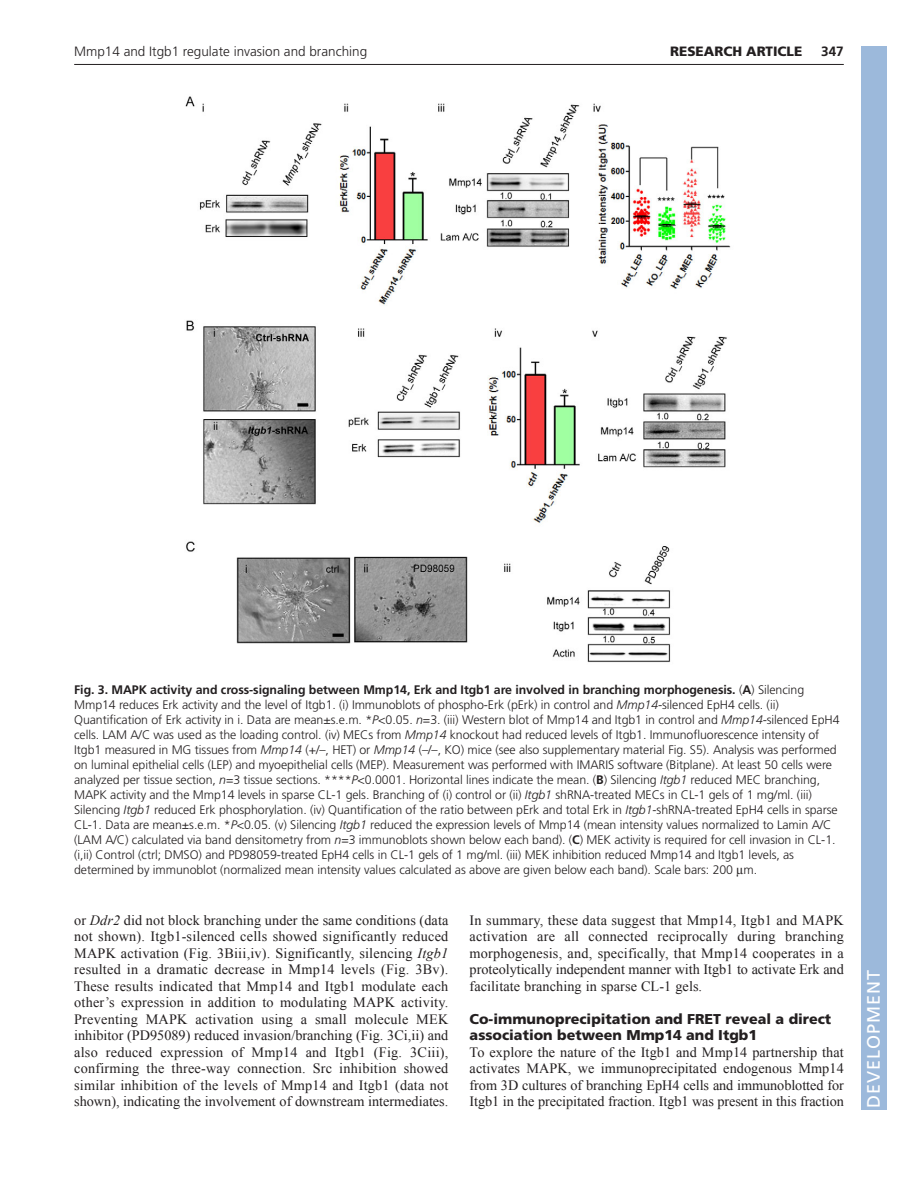
<style>
.page{position:relative;width:918px;height:1188px;background:#fff}
.page>*{position:absolute;margin:0;border:0;box-sizing:border-box;transform-origin:0 0}
.t1{font:18px "Frutiger LT Std";letter-spacing:.055em;color:#fff}
.t2{font:14.25px/16.5px "Times New Roman";color:#231f20;text-align:justify}
.t3{font:900 14.25px/16.5px "Frutiger LT Std";color:#231f20}
.t4{font:300 13.5px "Frutiger";color:#231f20}
.t5{font:900 13.5px "Frutiger LT Std";color:#231f20}
.t6{font:700 13.5px "Frutiger LT Std";color:#231f20}
.t7{font:300 12.3px/15px "Frutiger";letter-spacing:-.005em;color:#231f20}
.s1{font-weight:700}
.s2{font-style:italic}
</style>
<div class="page">
<hr style="left:74px;top:64px;width:770px;height:1px;background:#231f20">
<img style="left:185px;top:96px;width:546px;height:567px">
<div style="left:861px;top:46px;width:25px;height:1064px;background:#9cb9db"></div>
<p class="t4" style="left:74px;top:46px;width:295px">Mmp14 and Itgb1 regulate invasion and branching</p>
<p class="t5" style="left:670px;top:46px;width:134px">RESEARCH ARTICLE</p>
<p class="t6" style="left:821px;top:46px;width:24px">347</p>
<p class="t7" style="left:74px;top:683px;width:767px"><span class="s1">Fig. 3. MAPK activity and cross-signaling between Mmp14, Erk and Itgb1 are involved in branching morphogenesis.</span> (<span class="s1">A</span>) Silencing Mmp14 reduces Erk activity and the level of Itgb1. (i) Immunoblots of phospho-Erk (pErk) in control and <span class="s2">Mmp14-</span>silenced EpH4 cells. (ii)<br>Quantification of Erk activity in i. Data are mean±s.e.m. *<span class="s2">P</span>&lt;0.05. <span class="s2">n</span>=3. (iii) Western blot of Mmp14 and Itgb1 in control and <span class="s2">Mmp14-</span>silenced EpH4 cells. LAM A/C was used as the loading control. (iv) MECs from <span class="s2">Mmp14</span> knockout had reduced levels of Itgb1. Immunofluorescence intensity of Itgb1 measured in MG tissues from <span class="s2">Mmp14</span> (+/–, HET) or <span class="s2">Mmp14</span> (–/–, KO) mice (see also supplementary material Fig. S5). Analysis was performed on luminal epithelial cells (LEP) and myoepithelial cells (MEP). Measurement was performed with IMARIS software (Bitplane). At least 50 cells were analyzed per tissue section, <span class="s2">n</span>=3 tissue sections. ****<span class="s2">P</span>&lt;0.0001. Horizontal lines indicate the mean. (<span class="s1">B</span>) Silencing <span class="s2">Itgb1</span> reduced MEC branching, MAPK activity and the Mmp14 levels in sparse CL-1 gels. Branching of (i) control or (ii) <span class="s2">Itgb1</span> shRNA-treated MECs in CL-1 gels of 1 mg/ml. (iii)<br>Silencing <span class="s2">Itgb1</span> reduced Erk phosphorylation. (iv) Quantification of the ratio between pErk and total Erk in <span class="s2">Itgb1</span>-shRNA-treated EpH4 cells in sparse CL-1. Data are mean±s.e.m. *<span class="s2">P</span>&lt;0.05. (v) Silencing <span class="s2">Itgb1</span> reduced the expression levels of Mmp14 (mean intensity values normalized to Lamin A/C (LAM A/C) calculated via band densitometry from <span class="s2">n</span>=3 immunoblots shown below each band). (<span class="s1">C</span>) MEK activity is required for cell invasion in CL-1. (i,ii) Control (ctrl; DMSO) and PD98059-treated EpH4 cells in CL-1 gels of 1 mg/ml. (iii) MEK inhibition reduced Mmp14 and Itgb1 levels, as determined by immunoblot (normalized mean intensity values calculated as above are given below each band). Scale bars: 200 m.</p>
<p class="t2" style="left:74px;top:912px;width:376px">or <span class="s2">Ddr2</span> did not block branching under the same conditions (data not shown). Itgb1-silenced cells showed significantly reduced MAPK activation (Fig. 3Biii,iv). Significantly, silencing <span class="s2">Itgb1 </span>resulted in a dramatic decrease in Mmp14 levels (Fig. 3Bv).<br>These results indicated that Mmp14 and Itgb1 modulate each other’s expression in addition to modulating MAPK activity.<br>Preventing MAPK activation using a small molecule MEK inhibitor (PD95089) reduced invasion/branching (Fig. 3Ci,ii) and also reduced expression of Mmp14 and Itgb1 (Fig. 3Ciii), confirming the three-way connection. Src inhibition showed similar inhibition of the levels of Mmp14 and Itgb1 (data not shown), indicating the involvement of downstream intermediates.</p>
<p class="t2" style="left:470px;top:912px;width:376px">In summary, these data suggest that Mmp14, Itgb1 and MAPK activation are all connected reciprocally during branching morphogenesis, and, specifically, that Mmp14 cooperates in a proteolytically independent manner with Itgb1 to activate Erk and facilitate branching in sparse CL-1 gels.</p>
<p class="t3" style="left:470px;top:1012px;width:363px">Co-immunoprecipitation and FRET reveal a direct association between Mmp14 and Itgb1</p>
<p class="t2" style="left:470px;top:1044px;width:376px">To explore the nature of the Itgb1 and Mmp14 partnership that activates MAPK, we immunoprecipitated endogenous Mmp14 from 3D cultures of branching EpH4 cells and immunoblotted for Itgb1 in the precipitated fraction. Itgb1 was present in this fraction</p>
<h1 class="t1" style="left:863px;top:1108px;width:140px;rotate:-90deg">DEVELOPMENT</h1>
</div>
